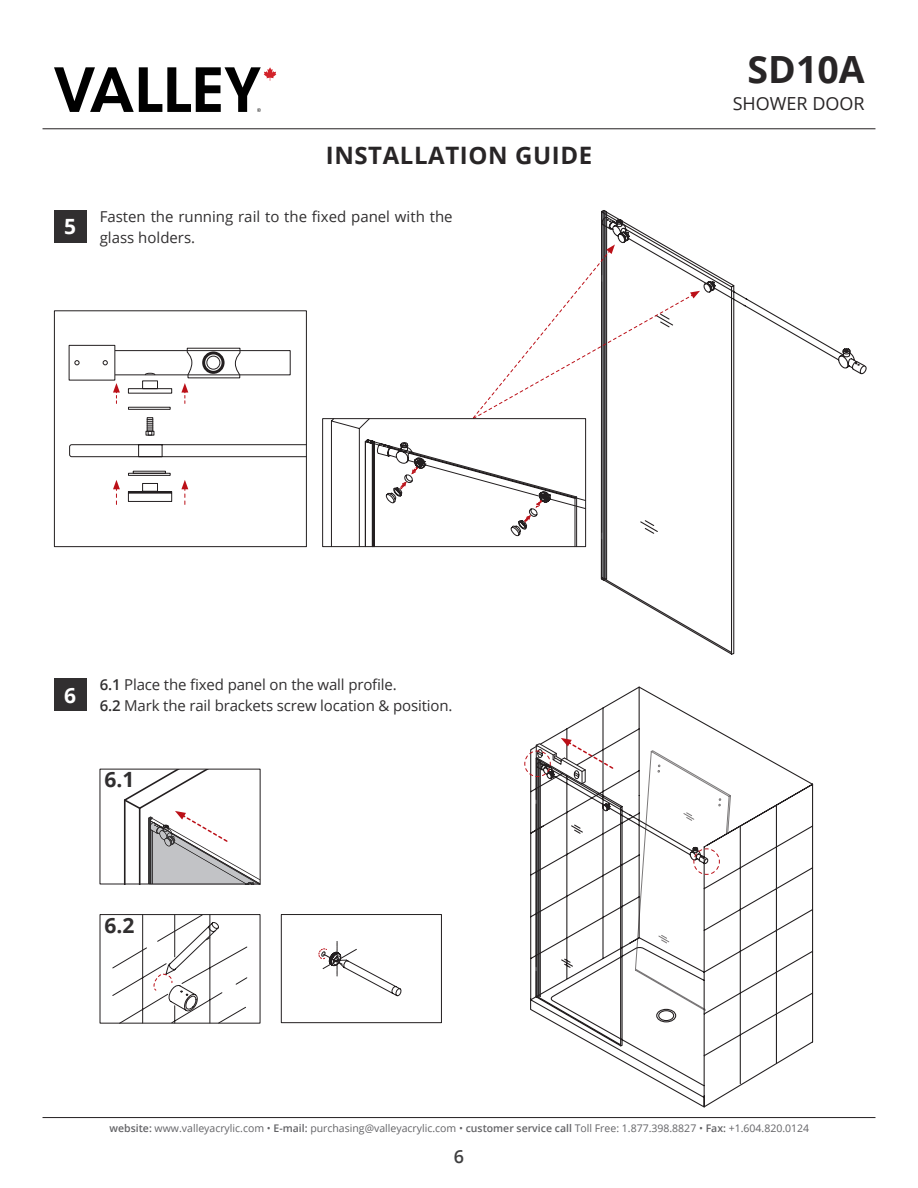
<style>
.page{position:relative;width:918px;height:1188px;background:#fff}
.page>*{position:absolute;margin:0;border:0;box-sizing:border-box;transform-origin:0 0}
.t1{font:700 37.5px "Open Sans";color:#282526}
.t2{font:700 24px "Open Sans";letter-spacing:.025em;color:#282526}
.t3{font:700 21px "Open Sans";color:#312f30}
.t4{font:700 21px "Open Sans";color:#fff}
.t5{font:18px "Open Sans";color:#282526}
.t6{font:600 18px "Open Sans";color:#3e3e3f}
.t7{font:15px/21px "Open Sans";letter-spacing:-.01em;color:#312f30}
.t8{font:10.5px "Open Sans";color:#636366}
.s1{font-weight:600}
</style>
<div class="page">
<hr style="left:43px;top:1117px;width:832px;height:1px;background:#231f20">
<hr style="left:43px;top:128px;width:832px;height:1px;background:#231f20">
<svg style="left:54px;top:67px;width:222px;height:45px"></svg>
<div style="left:54px;top:210px;width:32px;height:33px;background:#312f30"></div>
<div style="left:54px;top:678px;width:32px;height:33px;background:#312f30"></div>
<svg style="left:606px;top:265px;width:258px;height:390px"></svg>
<svg style="left:859px;top:365px;width:8px;height:9px"></svg>
<svg style="left:530px;top:686px;width:284px;height:422px"></svg>
<svg style="left:634px;top:750px;width:97px;height:262px"></svg>
<div style="left:281px;top:914px;width:161px;height:109px;border:1px solid #231f20"></div>
<svg style="left:319px;top:941px;width:83px;height:56px"></svg>
<svg style="left:99px;top:914px;width:162px;height:110px"></svg>
<svg style="left:124px;top:769px;width:136px;height:115px"></svg>
<svg style="left:524px;top:738px;width:91px;height:261px"></svg>
<div style="left:69px;top:345px;width:46px;height:35px;border:1px solid #231f20"></div>
<div style="left:54px;top:310px;width:253px;height:237px;border:1px solid #231f20"></div>
<svg style="left:69px;top:347px;width:238px;height:157px"></svg>
<svg style="left:330px;top:210px;width:370px;height:372px"></svg>
<p class="t4" style="left:64px;top:212px;width:13px">5</p>
<h2 class="t2" style="left:326px;top:138px;width:268px">INSTALLATION GUIDE</h2>
<p class="t7" style="left:100px;top:205px;width:354px">Fasten the running rail to the fixed panel with the glass holders.</p>
<h1 class="t1" style="left:748px;top:43px;width:119px">SD10A</h1>
<p class="t5" style="left:733px;top:91px;width:133px">SHOWER DOOR</p>
<p class="t4" style="left:64px;top:680px;width:13px">6</p>
<p class="t7" style="left:100px;top:674px;width:299px"><span class="s1">6.1</span> Place the fixed panel on the wall profile.</p>
<p class="t7" style="left:100px;top:695px;width:354px"><span class="s1">6.2</span> Mark the rail brackets screw location &amp; position.</p>
<p class="t3" style="left:104px;top:764px;width:31px">6.1</p>
<p class="t3" style="left:104px;top:911px;width:31px">6.2</p>
<p class="t8" style="left:110px;top:1121px;width:701px"><span class="s1">website:</span> www.valleyacrylic.com • <span class="s1">E-mail:</span> purchasing@valleyacrylic.com • <span class="s1">customer service call</span> Toll Free: 1.877.398.8827 • <span class="s1">Fax:</span> +1.604.820.0124</p>
<p class="t6" style="left:454px;top:1144px;width:12px">6</p>
</div>
